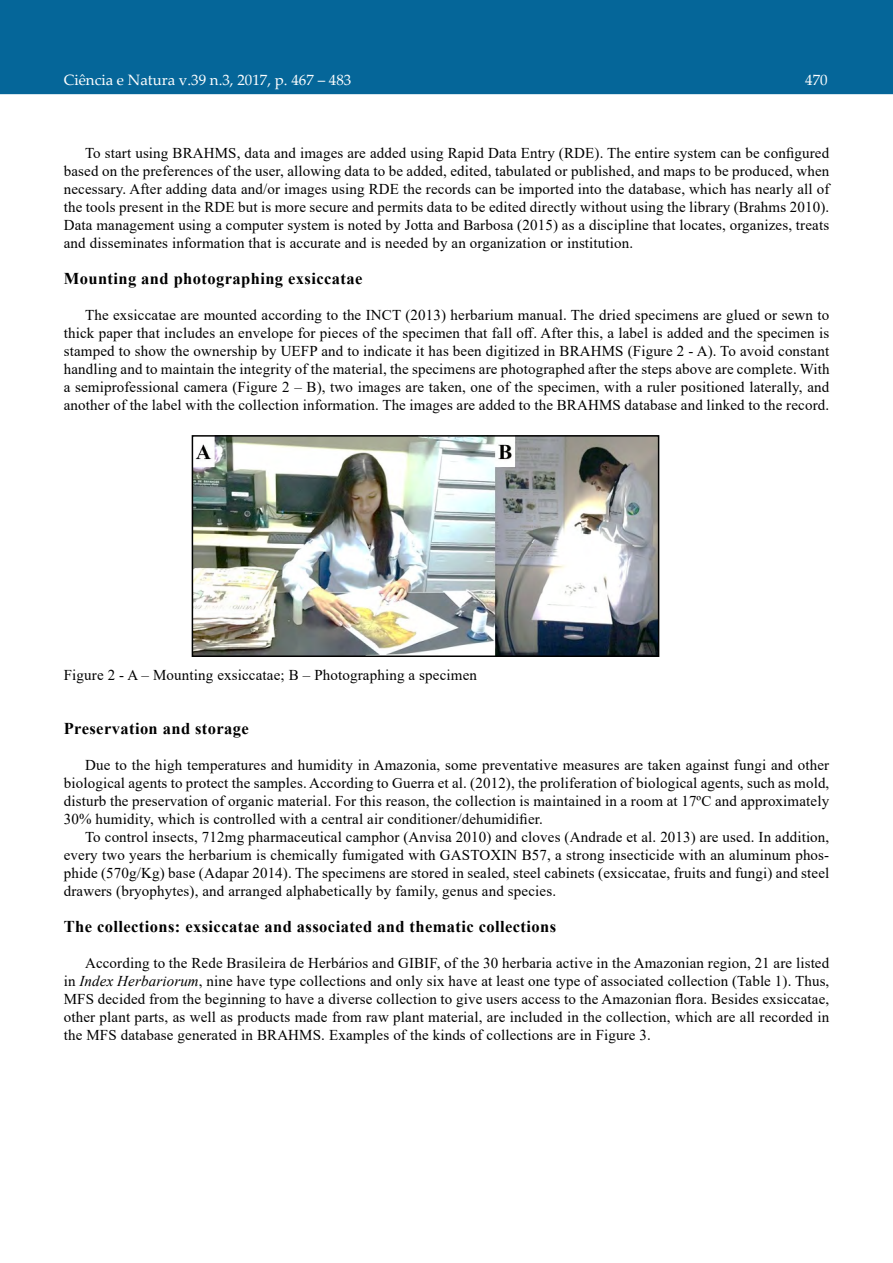
<style>
.page{position:relative;width:893px;height:1263px;background:#fff}
.page>*{position:absolute;margin:0;border:0;box-sizing:border-box;transform-origin:0 0}
.t1{font:700 16.5px "Times New Roman";letter-spacing:.025em;color:#000}
.t2{font:15px/18px "Times New Roman";letter-spacing:.01em;color:#000;text-align:justify}
.t3{font:15px "Palatino Linotype";color:#fff}
.s1{font-style:italic}
</style>
<div class="page">
<div style="left:0;top:0;width:893px;height:94px;background:#056699"></div>
<img style="left:195px;top:438px;width:461px;height:216px">
<div style="left:192px;top:435px;width:467px;height:222px;border:2px solid #000"></div>
<p class="t3" style="left:64px;top:70px;width:289px">Ciência e Natura v.39 n.3, 2017, p. 467 – 483</p>
<p class="t3" style="left:805px;top:70px;width:24px">470</p>
<p class="t2" style="left:64px;top:144px;width:767px;text-indent:21px">To start using BRAHMS, data and images are added using Rapid Data Entry (RDE). The entire system can be configured based on the preferences of the user, allowing data to be added, edited, tabulated or published, and maps to be produced, when necessary. After adding data and/or images using RDE the records can be imported into the database, which has nearly all of the tools present in the RDE but is more secure and permits data to be edited directly without using the library (Brahms 2010).<br>Data management using a computer system is noted by Jotta and Barbosa (2015) as a discipline that locates, organizes, treats and disseminates information that is accurate and is needed by an organization or institution.</p>
<p class="t1" style="left:64px;top:267px;width:300px">Mounting and photographing exsiccatae</p>
<p class="t2" style="left:64px;top:306px;width:767px;text-indent:21px">The exsiccatae are mounted according to the INCT (2013) herbarium manual. The dried specimens are glued or sewn to thick paper that includes an envelope for pieces of the specimen that fall off. After this, a label is added and the specimen is stamped to show the ownership by UEFP and to indicate it has been digitized in BRAHMS (Figure 2 - A). To avoid constant handling and to maintain the integrity of the material, the specimens are photographed after the steps above are complete. With a semiprofessional camera (Figure 2 – B), two images are taken, one of the specimen, with a ruler positioned laterally, and another of the label with the collection information. The images are added to the BRAHMS database and linked to the record.</p>
<p class="t2" style="left:64px;top:666px;width:415px">Figure 2 - A – Mounting exsiccatae; B – Photographing a specimen</p>
<p class="t1" style="left:64px;top:717px;width:187px">Preservation and storage</p>
<p class="t2" style="left:64px;top:756px;width:767px;text-indent:21px">Due to the high temperatures and humidity in Amazonia, some preventative measures are taken against fungi and other biological agents to protect the samples. According to Guerra et al. (2012), the proliferation of biological agents, such as mold, disturb the preservation of organic material. For this reason, the collection is maintained in a room at 17ºC and approximately 30% humidity, which is controlled with a central air conditioner/dehumidifier.</p>
<p class="t2" style="left:64px;top:828px;width:767px;text-indent:21px">To control insects, 712mg pharmaceutical camphor (Anvisa 2010) and cloves (Andrade et al. 2013) are used. In addition, every two years the herbarium is chemically fumigated with GASTOXIN B57, a strong insecticide with an aluminum phos&shy;phide (570g/Kg) base (Adapar 2014). The specimens are stored in sealed, steel cabinets (exsiccatae, fruits and fungi) and steel drawers (bryophytes), and arranged alphabetically by family, genus and species.</p>
<p class="t1" style="left:64px;top:915px;width:494px">The collections: exsiccatae and associated and thematic collections</p>
<p class="t2" style="left:64px;top:954px;width:767px;text-indent:21px">According to the Rede Brasileira de Herbários and GIBIF, of the 30 herbaria active in the Amazonian region, 21 are listed in <span class="s1">Index Herbariorum</span>, nine have type collections and only six have at least one type of associated collection (Table 1). Thus, MFS decided from the beginning to have a diverse collection to give users access to the Amazonian flora. Besides exsiccatae, other plant parts, as well as products made from raw plant material, are included in the collection, which are all recorded in the MFS database generated in BRAHMS. Examples of the kinds of collections are in Figure 3.</p>
</div>
